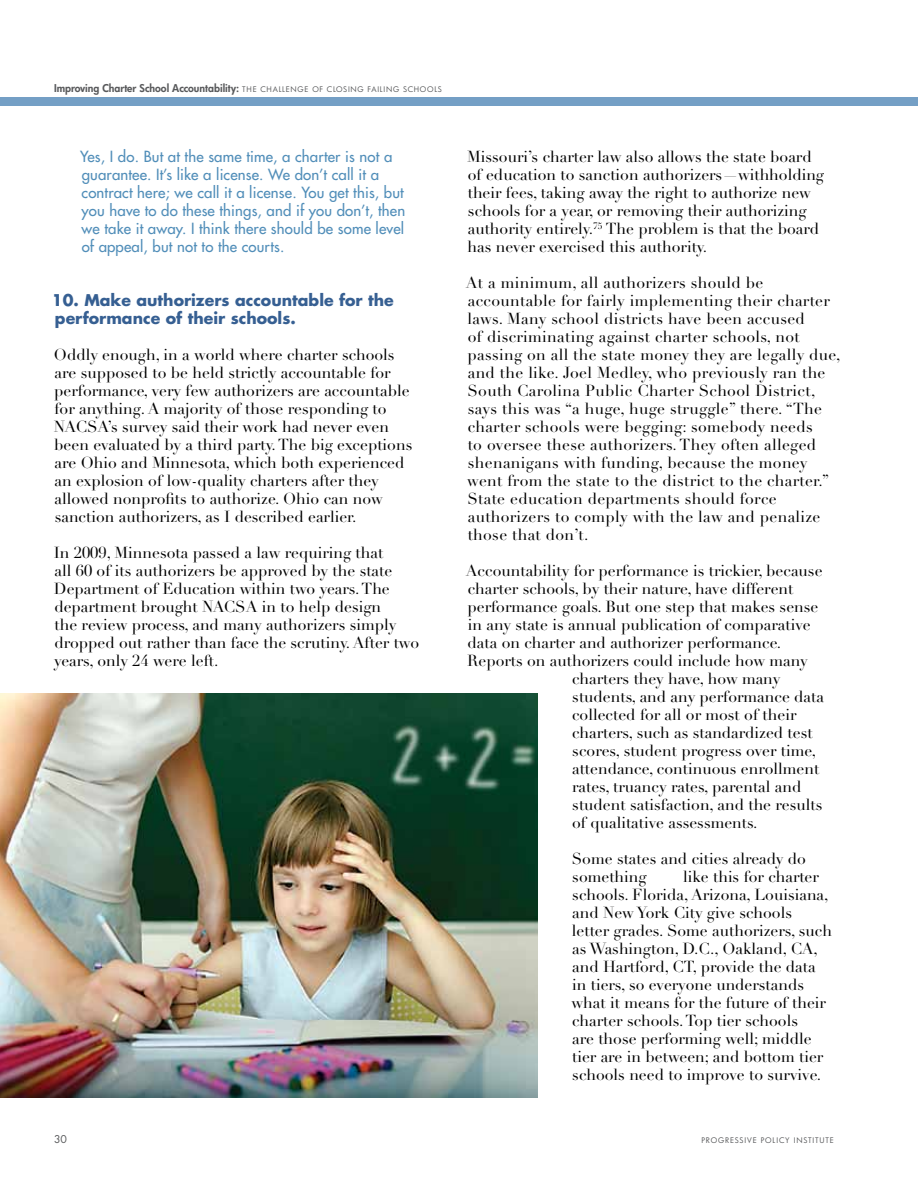
<style>
.page{position:relative;width:918px;height:1188px;background:#fff}
.page>*{position:absolute;margin:0;border:0;box-sizing:border-box;transform-origin:0 0}
.t1{font:15.75px/18px "Didot LH";color:#000}
.t2{font:15.75px/18px "Didot LH";letter-spacing:.02em;color:#000}
.t3{font:700 15.75px/18px "Futura";color:#365f92}
.t4{font:15px/18px "Futura";letter-spacing:.01em;color:#518eb9}
.t5{font:10.5px "Futura Hv";color:#58595b}
.t6{font:10.5px "Futura";color:#58595b}
.t7{font:7.5px "Futura Bk";letter-spacing:.11em;color:#58595b}
.s1{font-family:"Futura Bk";font-size:7.5px}
</style>
<div class="page">
<div style="left:0;top:97px;width:918px;height:8px;background:#749fc5"></div>
<img style="left:0;top:693px;width:538px;height:405px">
<p class="t5" style="left:54px;top:81px;width:390px">Improving Charter School Accountability: <span class="s1">THE C HALLENGE OF C LOSING FAILING S CHOOLS</span></p>
<p class="t4" style="left:80px;top:148px;width:327px">Yes, I do. But at the same time, a charter is not a guarantee. It’s like a license. We don’t call it a contract here; we call it a license. You get this, but you have to do these things, and if you don’t, then we take it away. I think there should be some level of appeal, but not to the courts.</p>
<p class="t3" style="left:52px;top:291px;width:343px">10. Make authorizers accountable for the performance of their schools.</p>
<p class="t1" style="left:54px;top:346px;width:360px">Oddly enough, in a world where charter schools are supposed to be held strictly accountable for performance, very few authorizers are accountable for anything. A majority of those responding to NACSA’s survey said their work had never even been evaluated by a third party. The big exceptions are Ohio and Minnesota, which both experienced an explosion of low-quality charters after they allowed nonprofits to authorize. Ohio can now sanction authorizers, as I described earlier.</p>
<p class="t1" style="left:54px;top:544px;width:367px">In 2009, Minnesota passed a law requiring that<br>all 60 of its authorizers be approved by the state Department of Education within two years. The department brought NACSA in to help design<br>the review process, and many authorizers simply dropped out rather than face the scrutiny. After two years, only 24 were left.</p>
<p class="t1" style="left:467px;top:148px;width:358px">Missouri’s charter law also allows the state board of education to sanction authorizers—withholding their fees, taking away the right to authorize new schools for a year, or removing their authorizing authority entirely.<sup>75</sup> The problem is that the board has never exercised this authority.</p>
<p class="t2" style="left:466px;top:274px;width:376px">At a minimum, all authorizers should be accountable for fairly implementing their charter laws. Many school districts have been accused<br>of discriminating against charter schools, not passing on all the state money they are legally due, and the like. Joel Medley, who previously ran the South Carolina Public Charter School District, says this was “a huge, huge struggle” there. “The charter schools were begging: somebody needs<br>to oversee these authorizers. They often alleged shenanigans with funding, because the money went from the state to the district to the charter.” State education departments should force authorizers to comply with the law and penalize those that don’t.</p>
<p class="t1" style="left:466px;top:562px;width:358px">Accountability for performance is trickier, because</p>
<p class="t1" style="left:468px;top:580px;width:327px">charter schools, by their nature, have different</p>
<p class="t1" style="left:468px;top:598px;width:352px">performance goals. But one step that makes sense</p>
<p class="t1" style="left:468px;top:616px;width:344px">in any state is annual publication of comparative</p>
<p class="t1" style="left:468px;top:634px;width:315px">data on charter and authorizer performance.</p>
<p class="t1" style="left:467px;top:652px;width:342px">Reports on authorizers could include how many</p>
<p class="t1" style="left:572px;top:670px;width:210px">charters they have, how many</p>
<p class="t1" style="left:572px;top:688px;width:253px">students, and any performance data</p>
<p class="t1" style="left:572px;top:706px;width:226px">collected for all or most of their</p>
<p class="t1" style="left:572px;top:724px;width:242px">charters, such as standardized test</p>
<p class="t1" style="left:572px;top:742px;width:245px">scores, student progress over time,</p>
<p class="t1" style="left:572px;top:760px;width:249px">attendance, continuous enrollment</p>
<p class="t1" style="left:572px;top:778px;width:231px">rates, truancy rates, parental and</p>
<p class="t1" style="left:572px;top:796px;width:252px">student satisfaction, and the results</p>
<p class="t1" style="left:572px;top:814px;width:187px">of qualitative assessments.</p>
<p class="t1" style="left:572px;top:850px;width:236px">Some states and cities already do something</p>
<p class="t1" style="left:572px;top:868px;width:262px;text-indent:112px">like this for charter schools. Florida, Arizona, Louisiana, and New York City give schools letter grades. Some authorizers, such as Washington, D.C., Oakland, CA, and Hartford, CT, provide the data in tiers, so everyone understands what it means for the future of their charter schools. Top tier schools<br>are those performing well; middle tier are in between; and bottom tier schools need to improve to survive.</p>
<p class="t6" style="left:54px;top:1133px;width:14px">30</p>
<p class="t7" style="left:701px;top:1136px;width:134px">PROGRESSIVE POLICY I NSTITUTE</p>
</div>
